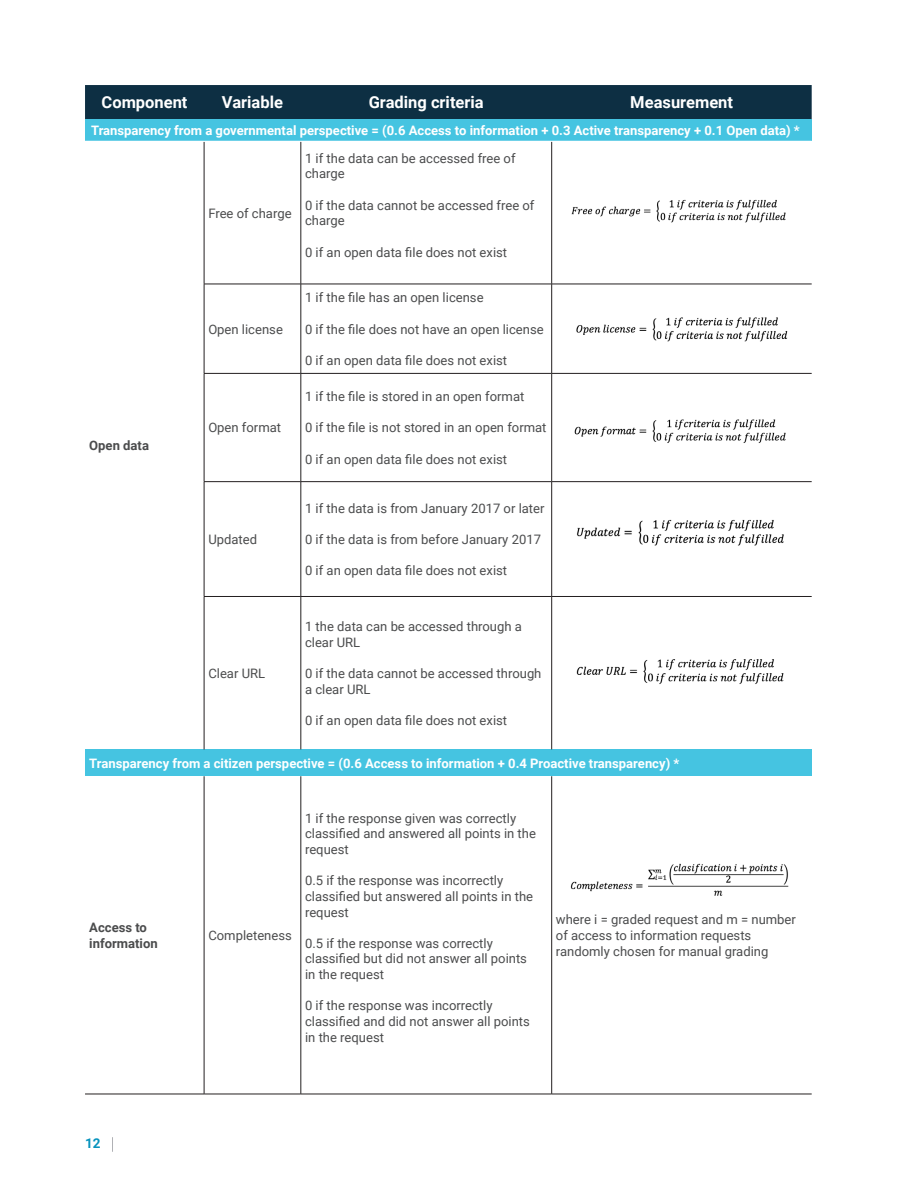
<style>
.page{position:relative;width:918px;height:1188px;background:#fff}
.page>*{position:absolute;margin:0;border:0;box-sizing:border-box;transform-origin:0 0}
.t1{font:700 16.5px "Roboto";color:#fff}
.t2{font:700 13.5px "Roboto";color:#0793bd}
.t3{font:13.05px/15.6px "Roboto";color:#4b4c4d}
.t4{font:700 13.05px "Roboto";color:#fff}
.t5{font:700 13.05px "Roboto";color:#4b4c4d}
</style>
<div class="page">
<svg style="left:112px;top:1137px;width:1px;height:15px"></svg>
<div style="left:85px;top:85px;width:727px;height:34px;background:#0d2f43"></div>
<div style="left:85px;top:119px;width:727px;height:22px;background:#45c4e1"></div>
<div style="left:85px;top:749px;width:727px;height:27px;background:#45c4e1"></div>
<hr style="left:204px;top:142px;width:1px;height:142px;background:#231f20">
<hr style="left:301px;top:142px;width:1px;height:142px;background:#231f20">
<hr style="left:551px;top:142px;width:1px;height:142px;background:#231f20">
<hr style="left:204px;top:284px;width:97px;height:1px;background:#231f20">
<hr style="left:204px;top:284px;width:1px;height:89px;background:#231f20">
<hr style="left:301px;top:284px;width:251px;height:1px;background:#231f20">
<hr style="left:301px;top:284px;width:1px;height:89px;background:#231f20">
<hr style="left:552px;top:284px;width:260px;height:1px;background:#231f20">
<hr style="left:551px;top:284px;width:1px;height:89px;background:#231f20">
<hr style="left:204px;top:373px;width:97px;height:1px;background:#231f20">
<hr style="left:204px;top:374px;width:1px;height:107px;background:#231f20">
<hr style="left:301px;top:373px;width:251px;height:1px;background:#231f20">
<hr style="left:301px;top:374px;width:1px;height:107px;background:#231f20">
<hr style="left:552px;top:373px;width:260px;height:1px;background:#231f20">
<hr style="left:551px;top:374px;width:1px;height:107px;background:#231f20">
<hr style="left:204px;top:481px;width:97px;height:1px;background:#231f20">
<hr style="left:204px;top:482px;width:1px;height:114px;background:#231f20">
<hr style="left:301px;top:481px;width:251px;height:1px;background:#231f20">
<hr style="left:301px;top:482px;width:1px;height:114px;background:#231f20">
<hr style="left:552px;top:481px;width:260px;height:1px;background:#231f20">
<hr style="left:551px;top:482px;width:1px;height:114px;background:#231f20">
<hr style="left:204px;top:596px;width:97px;height:1px;background:#231f20">
<hr style="left:204px;top:597px;width:1px;height:152px;background:#231f20">
<hr style="left:301px;top:596px;width:251px;height:1px;background:#231f20">
<hr style="left:301px;top:597px;width:1px;height:152px;background:#231f20">
<hr style="left:552px;top:596px;width:260px;height:1px;background:#231f20">
<hr style="left:551px;top:597px;width:1px;height:152px;background:#231f20">
<hr style="left:204px;top:776px;width:1px;height:318px;background:#231f20">
<hr style="left:301px;top:776px;width:1px;height:318px;background:#231f20">
<hr style="left:551px;top:776px;width:1px;height:318px;background:#231f20">
<hr style="left:85px;top:1094px;width:119px;height:1px;background:#231f20">
<hr style="left:204px;top:1094px;width:97px;height:1px;background:#231f20">
<hr style="left:301px;top:1094px;width:251px;height:1px;background:#231f20">
<hr style="left:552px;top:1094px;width:260px;height:1px;background:#231f20">
<img style="left:571px;top:199px;width:215px;height:24px">
<img style="left:576px;top:317px;width:212px;height:25px">
<img style="left:574px;top:419px;width:212px;height:24px">
<img style="left:577px;top:519px;width:207px;height:27px">
<img style="left:576px;top:659px;width:208px;height:25px">
<img style="left:570px;top:863px;width:219px;height:33px">
<p class="t1" style="left:102px;top:91px;width:87px">Component</p>
<p class="t1" style="left:222px;top:91px;width:63px">Variable</p>
<p class="t1" style="left:369px;top:91px;width:117px">Grading criteria</p>
<p class="t1" style="left:630px;top:91px;width:104px">Measurement</p>
<p class="t4" style="left:91px;top:121px;width:710px">Transparency from a governmental perspective = (0.6 Access to information + 0.3 Active transparency + 0.1 Open data) *</p>
<p class="t5" style="left:89px;top:436px;width:61px">Open data</p>
<p class="t3" style="left:208px;top:205px;width:85px">Free of charge</p>
<p class="t3" style="left:208px;top:321px;width:76px">Open license</p>
<p class="t3" style="left:208px;top:419px;width:74px">Open format</p>
<p class="t3" style="left:305px;top:150px;width:212px">1 if the data can be accessed free of charge</p>
<p class="t3" style="left:305px;top:197px;width:231px">0 if the data cannot be accessed free of charge</p>
<p class="t3" style="left:305px;top:244px;width:204px">0 if an open data file does not exist</p>
<p class="t3" style="left:305px;top:289px;width:180px">1 if the file has an open license</p>
<p class="t3" style="left:305px;top:321px;width:240px">0 if the file does not have an open license</p>
<p class="t3" style="left:305px;top:352px;width:204px">0 if an open data file does not exist</p>
<p class="t3" style="left:305px;top:388px;width:221px">1 if the file is stored in an open format</p>
<p class="t3" style="left:305px;top:419px;width:243px">0 if the file is not stored in an open format</p>
<p class="t3" style="left:305px;top:451px;width:204px">0 if an open data file does not exist</p>
<p class="t3" style="left:208px;top:531px;width:50px">Updated</p>
<p class="t3" style="left:305px;top:500px;width:241px">1 if the data is from January 2017 or later</p>
<p class="t3" style="left:305px;top:531px;width:237px">0 if the data is from before January 2017</p>
<p class="t3" style="left:305px;top:562px;width:204px">0 if an open data file does not exist</p>
<p class="t3" style="left:305px;top:618px;width:218px">1 the data can be accessed through a clear URL</p>
<p class="t3" style="left:305px;top:665px;width:238px">0 if the data cannot be accessed through a clear URL</p>
<p class="t3" style="left:305px;top:712px;width:204px">0 if an open data file does not exist</p>
<p class="t4" style="left:89px;top:754px;width:592px">Transparency from a citizen perspective = (0.6 Access to information + 0.4 Proactive transparency) *</p>
<p class="t3" style="left:208px;top:665px;width:58px">Clear URL</p>
<p class="t5" style="left:89px;top:918px;width:59px">Access to</p>
<p class="t5" style="left:89px;top:934px;width:70px">information</p>
<p class="t2" style="left:85px;top:1134px;width:17px">12</p>
<p class="t3" style="left:208px;top:927px;width:85px">Completeness</p>
<p class="t3" style="left:305px;top:810px;width:232px">1 if the response given was correctly classified and answered all points in the request</p>
<p class="t3" style="left:305px;top:872px;width:200px">0.5 if the response was incorrectly</p>
<p class="t3" style="left:305px;top:888px;width:230px">classified but answered all points in the request</p>
<p class="t3" style="left:305px;top:935px;width:189px">0.5 if the response was correctly</p>
<p class="t3" style="left:305px;top:951px;width:223px">classified but did not answer all points</p>
<p class="t3" style="left:305px;top:966px;width:80px">in the request</p>
<p class="t3" style="left:305px;top:998px;width:189px">0 if the response was incorrectly</p>
<p class="t3" style="left:305px;top:1013px;width:226px">classified and did not answer all points</p>
<p class="t3" style="left:305px;top:1029px;width:80px">in the request</p>
<p class="t3" style="left:556px;top:911px;width:242px">where i = graded request and m = number of access to information requests</p>
<p class="t3" style="left:556px;top:943px;width:214px">randomly chosen for manual grading</p>
</div>
